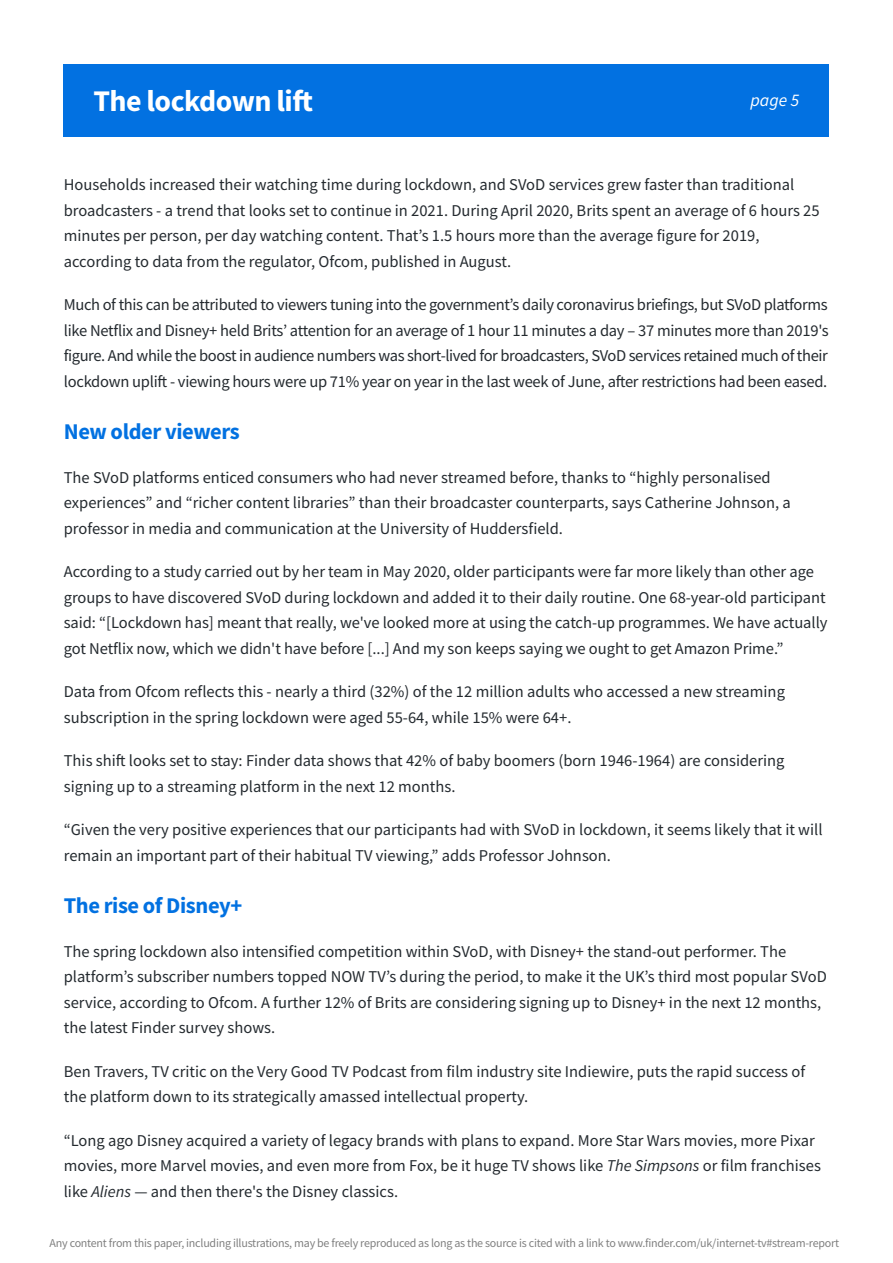
<style>
.page{position:relative;width:893px;height:1263px;background:#fff}
.page>*{position:absolute;margin:0;border:0;box-sizing:border-box;transform-origin:0 0}
.t1{font:700 30px "Source Sans Pro";letter-spacing:-.02em;color:#fff}
.t2{font:700 22.5px "Source Sans Pro";letter-spacing:-.02em;color:#0271e1}
.t3{font:italic 17.7px "Source Sans Pro";color:#fff}
.t4{font:16.5px/25.5px "Source Sans Pro";color:#242a2f}
.t5{font:12px "Source Sans Pro";letter-spacing:-.02em;color:#808080}
.s1{font-style:italic}
</style>
<div class="page">
<div style="left:64px;top:64px;width:765px;height:72px;background:#0271e1"></div>
<h1 class="t1" style="left:93px;top:88px;width:221px">The lockdown lift</h1>
<p class="t3" style="left:750px;top:93px;width:50px">page 5</p>
<p class="t4" style="left:64px;top:173px;width:757px">Households increased their watching time during lockdown, and SVoD services grew faster than traditional broadcasters - a trend that looks set to continue in 2021. During April 2020, Brits spent an average of 6 hours 25 minutes per person, per day watching content. That’s 1.5 hours more than the average figure for 2019, according to data from the regulator, Ofcom, published in August.</p>
<p class="t4" style="left:64px;top:293px;width:766px;text-align:justify">Much of this can be attributed to viewers tuning into the government’s daily coronavirus briefings, but SVoD platforms like Netflix and Disney+ held Brits’ attention for an average of 1 hour 11 minutes a day – 37 minutes more than 2019's figure. And while the boost in audience numbers was short-lived for broadcasters, SVoD services retained much of their lockdown uplift - viewing hours were up 71% year on year in the last week of June, after restrictions had been eased.</p>
<h2 class="t2" style="left:64px;top:422px;width:178px">New older viewers</h2>
<p class="t4" style="left:64px;top:466px;width:729px">The SVoD platforms enticed consumers who had never streamed before, thanks to “highly personalised experiences” and “richer content libraries” than their broadcaster counterparts, says Catherine Johnson, a professor in media and communication at the University of Huddersfield.</p>
<p class="t4" style="left:64px;top:560px;width:765px">According to a study carried out by her team in May 2020, older participants were far more likely than other age groups to have discovered SVoD during lockdown and added it to their daily routine. One 68-year-old participant said: “[Lockdown has] meant that really, we've looked more at using the catch-up programmes. We have actually got Netflix now, which we didn't have before [...] And my son keeps saying we ought to get Amazon Prime.”</p>
<p class="t4" style="left:64px;top:680px;width:723px">Data from Ofcom reflects this - nearly a third (32%) of the 12 million adults who accessed a new streaming subscription in the spring lockdown were aged 55-64, while 15% were 64+.</p>
<p class="t4" style="left:64px;top:749px;width:722px">This shift looks set to stay: Finder data shows that 42% of baby boomers (born 1946-1964) are considering signing up to a streaming platform in the next 12 months.</p>
<p class="t4" style="left:64px;top:818px;width:760px">“Given the very positive experiences that our participants had with SVoD in lockdown, it seems likely that it will remain an important part of their habitual TV viewing,” adds Professor Johnson.</p>
<h2 class="t2" style="left:64px;top:896px;width:180px">The rise of Disney+</h2>
<p class="t4" style="left:64px;top:940px;width:764px">The spring lockdown also intensified competition within SVoD, with Disney+ the stand-out performer. The platform’s subscriber numbers topped NOW TV’s during the period, to make it the UK’s third most popular SVoD service, according to Ofcom. A further 12% of Brits are considering signing up to Disney+ in the next 12 months, the latest Finder survey shows.</p>
<p class="t4" style="left:64px;top:1060px;width:743px">Ben Travers, TV critic on the Very Good TV Podcast from film industry site Indiewire, puts the rapid success of the platform down to its strategically amassed intellectual property.</p>
<p class="t4" style="left:64px;top:1129px;width:759px">“Long ago Disney acquired a variety of legacy brands with plans to expand. More Star Wars movies, more Pixar movies, more Marvel movies, and even more from Fox, be it huge TV shows like <span class="s1">The Simpsons</span> or film franchises like <span class="s1">Aliens</span> — and then there's the Disney classics.</p>
<p class="t5" style="left:50px;top:1238px;width:791px">Any content from this paper, including illustrations, may be freely reproduced as long as the source is cited with a link to www.finder.com/uk/internet-tv#stream-report</p>
</div>
